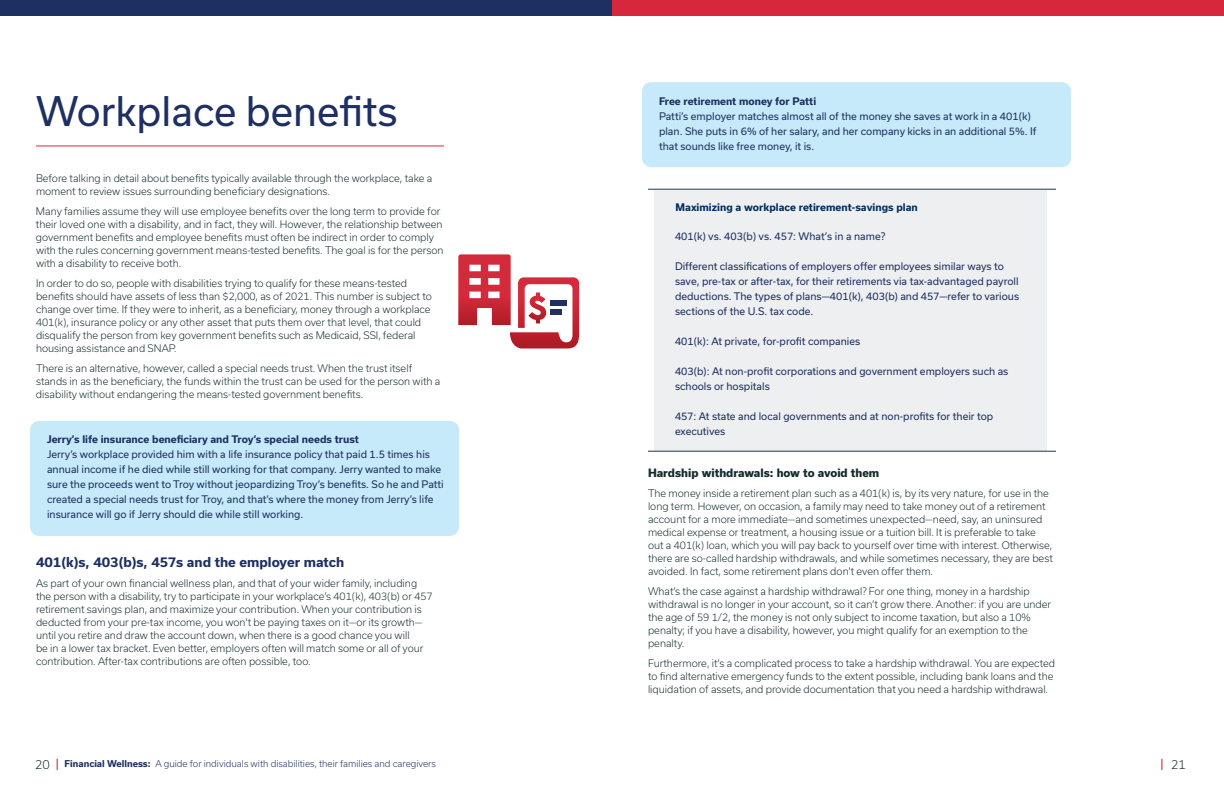
<style>
.page{position:relative;width:1224px;height:792px;background:#fff}
.page>*{position:absolute;margin:0;border:0;box-sizing:border-box;transform-origin:0 0}
.Headline{font:39px "Usual";color:#1e3061}
.Subhead{font:700 13px "Usual";color:#1e3061}
.t1{font:300 12px "Usual";color:#142b2d}
.Small_Subhead{font:800 11px "Usual";color:#142b2d}
.t2{font:300 10px/13px "Usual";color:#142b2d}
.Callout_Orange{font:10px/15px "Usual";color:#1e3061}
.Small_Subhead-2{font:10px/15px "Usual";color:#1e3061}
.Callout_Grey{font:10px/15px "Usual";color:#1e3061}
.Small_Subhead-3{font:700 10px "Usual";color:#002e5f}
.t3{font:300 9px "Usual";color:#1e3061}
.s1{font-weight:700}
.s2{font-size:12px;color:#142b2d}
.s3{font-family:"DINOT";font-weight:500;font-stretch:condensed;font-size:13px;color:#d5283c}
</style>
<div class="page">
<div style="left:0;top:0;width:612px;height:16px;background:#1e3061"></div>
<div style="left:612px;top:0;width:612px;height:16px;background:#d5283c"></div>
<hr style="left:36px;top:145px;width:408px;height:1px;background:#d5283c">
<div style="left:30px;top:421px;width:429px;height:115px;background:#c6eafa;border-radius:9px"></div>
<div style="left:642px;top:82px;width:429px;height:85px;background:#c6eafa;border-radius:9px"></div>
<div style="left:654px;top:190px;width:393px;height:261px;background:#eeeff0"></div>
<hr style="left:648px;top:189px;width:408px;height:1px;background:#1e3061">
<hr style="left:648px;top:451px;width:408px;height:1px;background:#1e3061">
<svg style="left:458px;top:254px;width:121px;height:94px"></svg>
<p class="Headline" style="left:36px;top:89px;width:363px">Workplace benefits</p>
<p class="t2" style="left:36px;top:172px;width:398px">Before talking in detail about benefits typically available through the workplace, take a moment to review issues surrounding beneficiary designations.</p>
<p class="t2" style="left:36px;top:205px;width:408px;line-height:12.5px">Many families assume they will use employee benefits over the long term to provide for their loved one with a disability, and in fact, they will. However, the relationship between</p>
<p class="t2" style="left:36px;top:231px;width:409px">government benefits and employee benefits must often be indirect in order to comply with the rules concerning government means-tested benefits. The goal is for the person with a disability to receive both.</p>
<p class="t2" style="left:36px;top:277px;width:397px">In order to do so, people with disabilities trying to qualify for these means-tested benefits should have assets of less than $2,000, as of 2021. This number is subject to change over time. If they were to inherit, as a beneficiary, money through a workplace 401(k), insurance policy or any other asset that puts them over that level, that could disqualify the person from key government benefits such as Medicaid, SSI, federal housing assistance and SNAP.</p>
<p class="t2" style="left:36px;top:362px;width:406px">There is an alternative, however, called a special needs trust. When the trust itself stands in as the beneficiary, the funds within the trust can be used for the person with a disability without endangering the means-tested government benefits.</p>
<p class="Callout_Orange" style="left:47px;top:432px;width:398px"><span class="s1">Jerry’s life insurance beneficiary and Troy’s special needs trust<br></span>Jerry’s workplace provided him with a life insurance policy that paid 1.5 times his annual income if he died while still working for that company. Jerry wanted to make sure the proceeds went to Troy without jeopardizing Troy’s benefits. So he and Patti created a special needs trust for Troy, and that’s where the money from Jerry’s life insurance will go if Jerry should die while still working.</p>
<p class="Subhead" style="left:36px;top:555px;width:310px">401(k)s, 403(b)s, 457s and the employer match</p>
<p class="t2" style="left:36px;top:577px;width:398px">As part of your own financial wellness plan, and that of your wider family, including the person with a disability, try to participate in your workplace’s 401(k), 403(b) or 457 retirement savings plan, and maximize your contribution. When your contribution is deducted from your pre-tax income, you won’t be paying taxes on it—or its growth— until you retire and draw the account down, when there is a good chance you will<br>be in a lower tax bracket. Even better, employers often will match some or all of your contribution. After-tax contributions are often possible, too.</p>
<p class="Callout_Orange" style="left:659px;top:93px;width:379px"><span class="s1">Free retirement money for Patti<br></span>Patti’s employer matches almost all of the money she saves at work in a 401(k) plan. She puts in 6% of her salary, and her company kicks in an additional 5%. If that sounds like free money, it is.</p>
<p class="Small_Subhead-3" style="left:676px;top:201px;width:244px">Maximizing a workplace retirement-savings plan</p>
<p class="Small_Subhead-2" style="left:675px;top:228px;width:212px">401(k) vs. 403(b) vs. 457: What’s in a name?</p>
<p class="Small_Subhead-2" style="left:675px;top:258px;width:346px">Different classifications of employers offer employees similar ways to save, pre-tax or after-tax, for their retirements via tax-advantaged payroll deductions. The types of plans—401(k), 403(b) and 457—refer to various sections of the U.S. tax code.</p>
<p class="Callout_Grey" style="left:675px;top:333px;width:187px">401(k): At private, for-profit companies</p>
<p class="Callout_Grey" style="left:675px;top:363px;width:335px">403(b): At non-profit corporations and government employers such as schools or hospitals</p>
<p class="Callout_Grey" style="left:675px;top:408px;width:320px">457: At state and local governments and at non-profits for their top executives</p>
<p class="Small_Subhead" style="left:648px;top:466px;width:233px">Hardship withdrawals: how to avoid them</p>
<p class="t2" style="left:648px;top:486px;width:406px">The money inside a retirement plan such as a 401(k) is, by its very nature, for use in the long term. However, on occasion, a family may need to take money out of a retirement account for a more immediate—and sometimes unexpected—need, say, an uninsured medical expense or treatment, a housing issue or a tuition bill. It is preferable to take out a 401(k) loan, which you will pay back to yourself over time with interest. Otherwise, there are so-called hardship withdrawals, and while sometimes necessary, they are best avoided. In fact, some retirement plans don’t even offer them.</p>
<p class="t2" style="left:648px;top:584px;width:405px">What’s the case against a hardship withdrawal? For one thing, money in a hardship withdrawal is no longer in your account, so it can’t grow there. Another: if you are under the age of 59 1/2, the money is not only subject to income taxation, but also a 10% penalty; if you have a disability, however, you might qualify for an exemption to the penalty.</p>
<p class="t2" style="left:648px;top:656px;width:409px">Furthermore, it’s a complicated process to take a hardship withdrawal. You are expected to find alternative emergency funds to the extent possible, including bank loans and the liquidation of assets, and provide documentation that you need a hardship withdrawal.</p>
<p class="t3" style="left:35px;top:759px;width:402px"><span class="s2">20</span> <span class="s3">|</span> <span class="s1">Financial Wellness:</span> A guide for individuals with disabilities, their families and caregivers</p>
<p class="t1" style="left:1160px;top:758px;width:27px"><span class="s3">|</span> 21</p>
</div>
